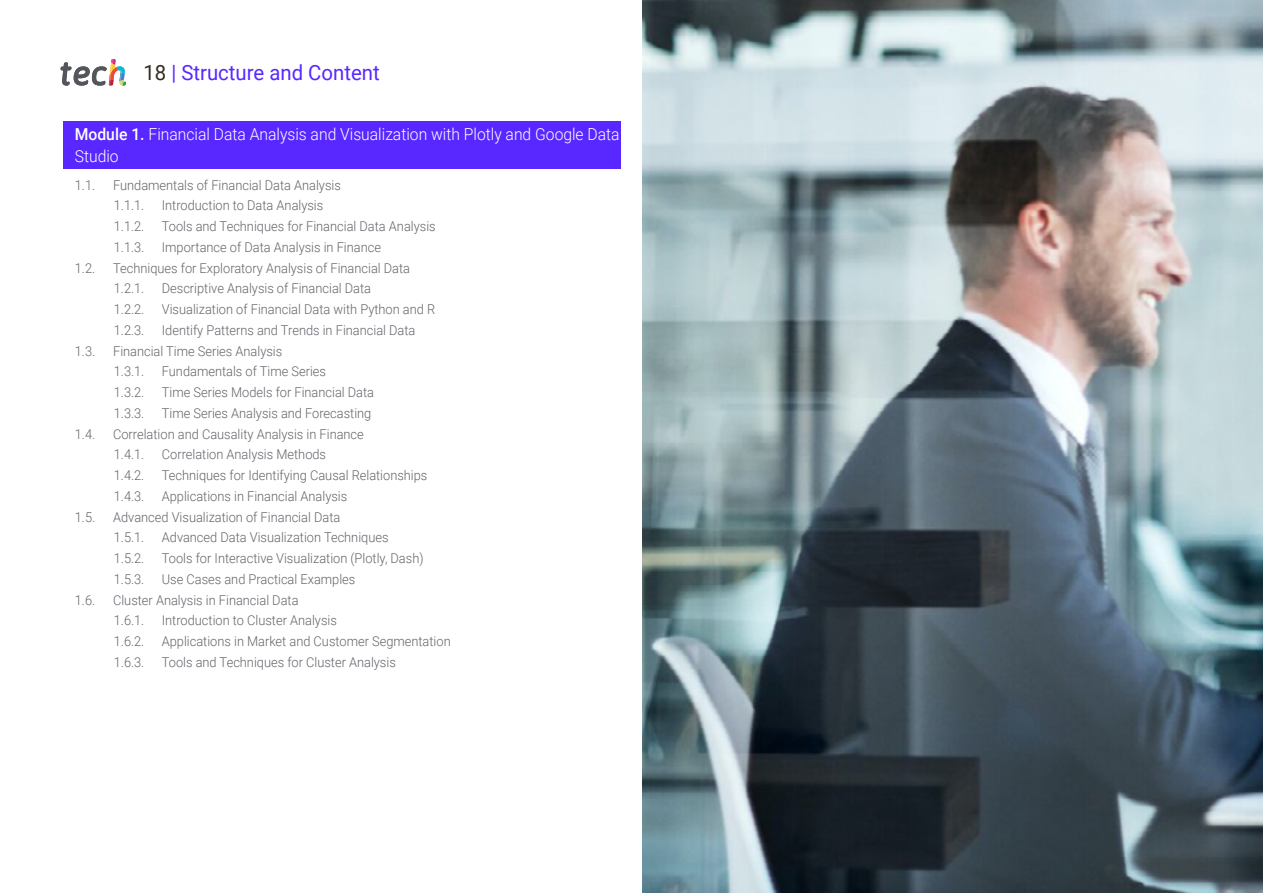
<style>
.page{position:relative;width:1263px;height:893px;background:#fff}
.page>*{position:absolute;margin:0;border:0;box-sizing:border-box;transform-origin:0 0}
.t1{font:21px "Roboto";color:#5927ff}
.t2{font:300 16.5px/22.5px "Roboto";color:#fff;scale:.95 1}
.t3{font:300 13.5px/20.7px "Roboto";color:#61646a;scale:.95 1}
.s1{color:#312e20}
.s2{font-weight:500}
</style>
<div class="page">
<img style="left:642px;top:0;width:621px;height:893px">
<div style="left:64px;top:121px;width:557px;height:48px;background:#5927ff"></div>
<svg style="left:61px;top:59px;width:65px;height:27px"></svg>
<h1 class="t1" style="left:144px;top:57px;width:238px"><span class="s1">18</span> | Structure and Content</h1>
<p class="t2" style="left:75px;top:122px;width:575px"><span class="s2">Module 1.</span> Financial Data Analysis and Visualization with Plotly and Google Data<br>Studio</p>
<p class="t3" style="left:75px;top:174px;width:23px">1.1.</p>
<p class="t3" style="left:113px;top:174px;width:241px">Fundamentals of Financial Data Analysis<br>1.1.1.</p>
<p class="t3" style="left:162px;top:195px;width:171px">Introduction to Data Analysis</p>
<p class="t3" style="left:114px;top:215px;width:34px">1.1.2.</p>
<p class="t3" style="left:162px;top:215px;width:290px">Tools and Techniques for Financial Data Analysis</p>
<p class="t3" style="left:114px;top:236px;width:34px">1.1.3.</p>
<p class="t3" style="left:162px;top:236px;width:232px">Importance of Data Analysis in Finance</p>
<p class="t3" style="left:75px;top:257px;width:23px">1.2.</p>
<p class="t3" style="left:113px;top:257px;width:314px">Techniques for Exploratory Analysis of Financial Data<br>1.2.1.</p>
<p class="t3" style="left:162px;top:278px;width:222px">Descriptive Analysis of Financial Data</p>
<p class="t3" style="left:114px;top:298px;width:34px">1.2.2.</p>
<p class="t3" style="left:162px;top:298px;width:289px">Visualization of Financial Data with Python and R</p>
<p class="t3" style="left:114px;top:319px;width:34px">1.2.3.</p>
<p class="t3" style="left:162px;top:319px;width:268px">Identify Patterns and Trends in Financial Data</p>
<p class="t3" style="left:75px;top:340px;width:23px">1.3.</p>
<p class="t3" style="left:113px;top:340px;width:180px">Financial Time Series Analysis<br>1.3.1.</p>
<p class="t3" style="left:162px;top:361px;width:174px">Fundamentals of Time Series</p>
<p class="t3" style="left:114px;top:381px;width:34px">1.3.2.</p>
<p class="t3" style="left:162px;top:381px;width:225px">Time Series Models for Financial Data</p>
<p class="t3" style="left:114px;top:402px;width:34px">1.3.3.</p>
<p class="t3" style="left:162px;top:402px;width:222px">Time Series Analysis and Forecasting</p>
<p class="t3" style="left:75px;top:423px;width:23px">1.4.</p>
<p class="t3" style="left:113px;top:423px;width:265px">Correlation and Causality Analysis in Finance<br>1.4.1.</p>
<p class="t3" style="left:162px;top:444px;width:174px">Correlation Analysis Methods</p>
<p class="t3" style="left:114px;top:464px;width:34px">1.4.2.</p>
<p class="t3" style="left:162px;top:464px;width:281px">Techniques for Identifying Causal Relationships</p>
<p class="t3" style="left:114px;top:485px;width:34px">1.4.3.</p>
<p class="t3" style="left:162px;top:485px;width:197px">Applications in Financial Analysis</p>
<p class="t3" style="left:75px;top:506px;width:23px">1.5.</p>
<p class="t3" style="left:113px;top:506px;width:241px">Advanced Visualization of Financial Data<br>1.5.1.</p>
<p class="t3" style="left:162px;top:527px;width:240px">Advanced Data Visualization Techniques</p>
<p class="t3" style="left:114px;top:547px;width:34px">1.5.2.</p>
<p class="t3" style="left:162px;top:547px;width:277px">Tools for Interactive Visualization (Plotly, Dash)</p>
<p class="t3" style="left:114px;top:568px;width:34px">1.5.3.</p>
<p class="t3" style="left:162px;top:568px;width:205px">Use Cases and Practical Examples</p>
<p class="t3" style="left:75px;top:589px;width:23px">1.6.</p>
<p class="t3" style="left:113px;top:589px;width:197px">Cluster Analysis in Financial Data<br>1.6.1.</p>
<p class="t3" style="left:162px;top:610px;width:186px">Introduction to Cluster Analysis</p>
<p class="t3" style="left:114px;top:630px;width:34px">1.6.2.</p>
<p class="t3" style="left:162px;top:630px;width:306px">Applications in Market and Customer Segmentation</p>
<p class="t3" style="left:114px;top:651px;width:34px">1.6.3.</p>
<p class="t3" style="left:162px;top:651px;width:248px">Tools and Techniques for Cluster Analysis</p>
</div>
